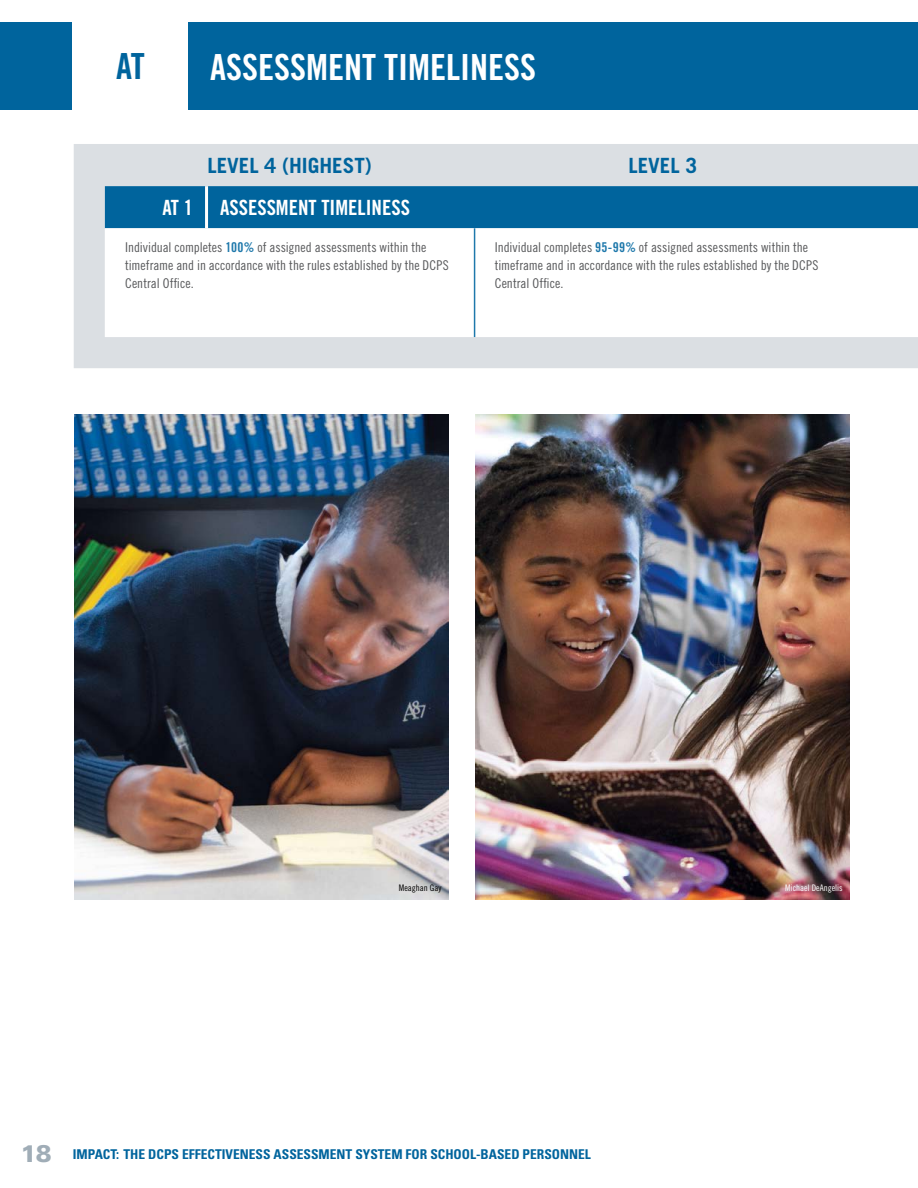
<style>
.page{position:relative;width:918px;height:1188px;background:#fff}
.page>*{position:absolute;margin:0;border:0;box-sizing:border-box;transform-origin:0 0}
.t1{font:36px "Trade Gothic LT Std Bd Cn 20";color:#fff}
.title-blue_bar{font:36px "Trade Gothic LT Std Bd Cn 20";color:#00649d}
.t2{font:21px "Trade Gothic LT Std Bd Cn 20";color:#fff}
.t3{font:700 21px "Trade Gothic LT Std";color:#00649d}
.Rubric_body_text{font:13.5px/18px "Trade Gothic LT Std Cn 18";color:#58595b}
.t4{font:700 condensed 13.5px "Univers LT Std";color:#00649d}
.t5{font:9px "Trade Gothic LT Std Cn 18";color:#fff}
.t6{font:9px "Trade Gothic LT Std Cn 18";color:#000}
.s1{font-family:"Trade Gothic LT Std Bd Cn 20";color:#1e78ab}
.s2{font-weight:900;font-stretch:normal;font-size:24px;color:#a0adb7}
</style>
<div class="page">
<div style="left:0;top:23px;width:918px;height:87px;background:#00649d"></div>
<div style="left:74px;top:144px;width:844px;height:224px;background:#dbdfe3"></div>
<div style="left:105px;top:186px;width:813px;height:42px;background:#00649d"></div>
<svg style="left:105px;top:228px;width:813px;height:109px"></svg>
<hr style="left:474px;top:228px;width:1px;height:109px;background:#1e78ab">
<hr style="left:205px;top:186px;width:3px;height:42px;background:#fff">
<img style="left:75px;top:415px;width:373px;height:484px">
<img style="left:476px;top:415px;width:373px;height:484px">
<div style="left:73px;top:23px;width:115px;height:87px;background:#fff"></div>
<p class="title-blue_bar" style="left:116px;top:45px;width:30px">AT</p>
<p class="t1" style="left:210px;top:46px;width:327px">ASSESSMENT TIMELINESS</p>
<p class="t3" style="left:207px;top:152px;width:166px">LEVEL 4 (HIGHEST)</p>
<p class="t3" style="left:628px;top:152px;width:70px">LEVEL 3</p>
<p class="t2" style="left:162px;top:195px;width:32px">AT 1</p>
<p class="t2" style="left:220px;top:195px;width:192px">ASSESSMENT TIMELINESS</p>
<p class="Rubric_body_text" style="left:125px;top:238px;width:325px">Individual completes <span class="s1">100%</span> of assigned assessments within the timeframe and in accordance with the rules established by the DCPS<br>Central Office.</p>
<p class="Rubric_body_text" style="left:495px;top:238px;width:325px">Individual completes <span class="s1">95-99%</span> of assigned assessments within the timeframe and in accordance with the rules established by the DCPS<br>Central Office.</p>
<p class="t6" style="left:399px;top:882px;width:44px">Meaghan Gay</p>
<p class="t5" style="left:785px;top:882px;width:59px">Michael DeAngelis</p>
<p class="t4" style="left:21px;top:1145px;width:571px"><span class="s2">18</span> IMPACT: THE DCPS EFFECTIVENESS ASSESSMENT SYSTEM FOR SCHOOL-BASED PERSONNEL</p>
</div>
